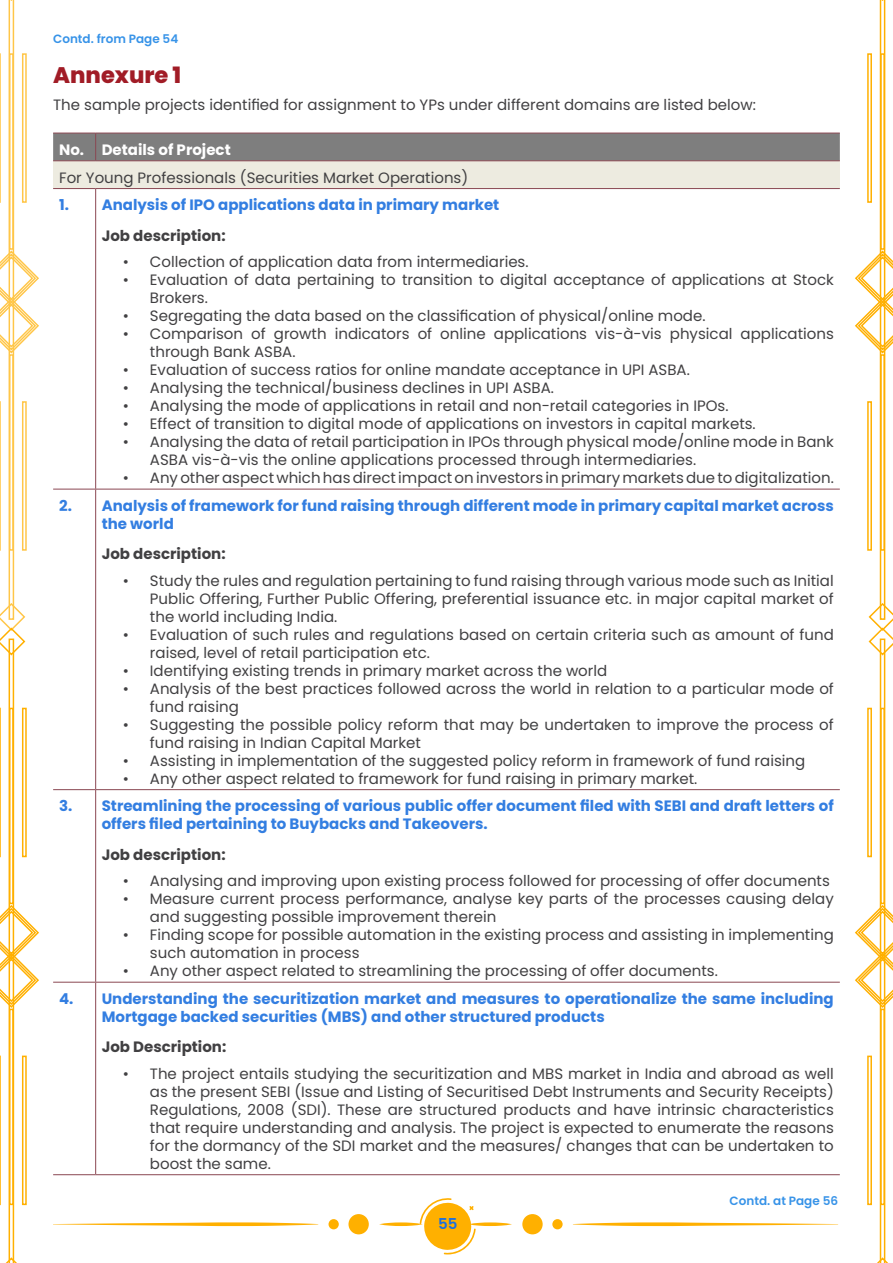
<style>
.page{position:relative;width:893px;height:1263px;background:#fff}
.page>*{position:absolute;margin:0;border:0;box-sizing:border-box;transform-origin:0 0}
.t1{font:800 22.5px "Poppins";color:#a11c26}
.t2{font:15px/18px "Poppins";color:#414042}
.t3{font:700 15px/18px "Poppins";color:#337ee1}
.t4{font:700 15px "Poppins";color:#414042}
.t5{font:700 15px "Poppins";color:#fff}
.t6{font:600 15px "Poppins";color:#1c70de}
.t7{font:600 12px "Poppins";color:#3793e8}
</style>
<div class="page">
<svg style="left:573px;top:1222px;width:265px;height:4px"></svg>
<div style="left:522px;top:1214px;width:21px;height:20px;background:#ffb000;border-radius:50%"></div>
<div style="left:552px;top:1219px;width:11px;height:10px;background:#ffb000;border-radius:50%"></div>
<svg style="left:53px;top:1222px;width:265px;height:4px"></svg>
<div style="left:348px;top:1214px;width:21px;height:20px;background:#ffb000;border-radius:50%"></div>
<div style="left:329px;top:1219px;width:10px;height:10px;background:#ffb000;border-radius:50%"></div>
<svg style="left:379px;top:1198px;width:133px;height:56px"></svg>
<svg style="left:0;top:0;width:39px;height:1263px"></svg>
<svg style="left:855px;top:0;width:38px;height:1263px"></svg>
<div style="left:53px;top:161px;width:787px;height:28px;background:#edebe0"></div>
<div style="left:53px;top:133px;width:787px;height:27px;background:#7e7e7e"></div>
<hr style="left:53px;top:160px;width:43px;height:1px;background:#8a4752">
<hr style="left:96px;top:160px;width:744px;height:1px;background:#8a4752">
<hr style="left:53px;top:188px;width:43px;height:1px;background:#8a4752">
<hr style="left:96px;top:188px;width:744px;height:1px;background:#8a4752">
<hr style="left:95px;top:189px;width:1px;height:300px;background:#8a4752">
<hr style="left:53px;top:489px;width:43px;height:1px;background:#8a4752">
<hr style="left:96px;top:489px;width:744px;height:1px;background:#8a4752">
<hr style="left:95px;top:489px;width:1px;height:300px;background:#8a4752">
<hr style="left:53px;top:789px;width:43px;height:1px;background:#8a4752">
<hr style="left:96px;top:789px;width:744px;height:1px;background:#8a4752">
<hr style="left:95px;top:790px;width:1px;height:192px;background:#8a4752">
<hr style="left:53px;top:982px;width:43px;height:1px;background:#8a4752">
<hr style="left:96px;top:982px;width:744px;height:1px;background:#8a4752">
<hr style="left:95px;top:982px;width:1px;height:192px;background:#8a4752">
<hr style="left:53px;top:1174px;width:43px;height:1px;background:#8a4752">
<hr style="left:96px;top:1174px;width:744px;height:1px;background:#8a4752">
<p class="t7" style="left:53px;top:31px;width:127px">Contd. from Page 54</p>
<h1 class="t1" style="left:53px;top:62px;width:130px">Annexure 1</h1>
<p class="t2" style="left:53px;top:95px;width:704px">The sample projects identified for assignment to YPs under different domains are listed below:</p>
<p class="t5" style="left:59px;top:141px;width:173px">No. Details of Project</p>
<p class="t2" style="left:59px;top:168px;width:411px">For Young Professionals (Securities Market Operations)</p>
<p class="t3" style="left:59px;top:196px;width:442px">1. Analysis of IPO applications data in primary market</p>
<p class="t4" style="left:102px;top:227px;width:125px">Job description:</p>
<p class="t2" style="left:123px;top:253px;width:407px">• Collection of application data from intermediaries.</p>
<p class="t2" style="left:150px;top:271px;width:685px;text-indent:-27px">• Evaluation of data pertaining to transition to digital acceptance of applications at Stock<br>Brokers.</p>
<p class="t2" style="left:123px;top:307px;width:584px">• Segregating the data based on the classification of physical/online mode.</p>
<p class="t2" style="left:150px;top:325px;width:685px;text-indent:-27px">• Comparison of growth indicators of online applications vis-à-vis physical applications through Bank ASBA.</p>
<p class="t2" style="left:123px;top:361px;width:568px">• Evaluation of success ratios for online mandate acceptance in UPI ASBA.</p>
<p class="t2" style="left:123px;top:379px;width:433px">• Analysing the technical/business declines in UPI ASBA.</p>
<p class="t2" style="left:123px;top:397px;width:607px">• Analysing the mode of applications in retail and non-retail categories in IPOs.</p>
<p class="t2" style="left:123px;top:415px;width:634px">• Effect of transition to digital mode of applications on investors in capital markets.</p>
<p class="t2" style="left:150px;top:433px;width:685px;text-indent:-27px">• Analysing the data of retail participation in IPOs through physical mode/online mode in Bank<br>ASBA vis-à-vis the online applications processed through intermediaries.</p>
<p class="t2" style="left:123px;top:469px;width:712px">• Any other aspect which has direct impact on investors in primary markets due to digitalization.</p>
<p class="t3" style="left:102px;top:497px;width:734px;text-indent:-43px">2. Analysis of framework for fund raising through different mode in primary capital market across the world</p>
<p class="t4" style="left:102px;top:545px;width:125px">Job description:</p>
<p class="t2" style="left:150px;top:571px;width:685px;text-align:justify;text-indent:-27px">• Study the rules and regulation pertaining to fund raising through various mode such as Initial Public Offering, Further Public Offering, preferential issuance etc. in major capital market of the world including India.</p>
<p class="t2" style="left:150px;top:625px;width:685px;text-indent:-27px">• Evaluation of such rules and regulations based on certain criteria such as amount of fund raised, level of retail participation etc.</p>
<p class="t2" style="left:123px;top:661px;width:486px">• Identifying existing trends in primary market across the world</p>
<p class="t2" style="left:150px;top:679px;width:685px;text-indent:-27px">• Analysis of the best practices followed across the world in relation to a particular mode of fund raising</p>
<p class="t2" style="left:150px;top:715px;width:685px;text-indent:-27px">• Suggesting the possible policy reform that may be undertaken to improve the process of fund raising in Indian Capital Market</p>
<p class="t2" style="left:123px;top:751px;width:684px">• Assisting in implementation of the suggested policy reform in framework of fund raising</p>
<p class="t2" style="left:123px;top:769px;width:576px">• Any other aspect related to framework for fund raising in primary market.</p>
<p class="t3" style="left:102px;top:797px;width:734px;text-indent:-43px">3. Streamlining the processing of various public offer document filed with SEBI and draft letters of offers filed pertaining to Buybacks and Takeovers.</p>
<p class="t4" style="left:102px;top:846px;width:125px">Job description:</p>
<p class="t2" style="left:123px;top:872px;width:708px">• Analysing and improving upon existing process followed for processing of offer documents</p>
<p class="t2" style="left:150px;top:890px;width:685px;text-indent:-27px">• Measure current process performance, analyse key parts of the processes causing delay and suggesting possible improvement therein</p>
<p class="t2" style="left:150px;top:926px;width:685px;text-indent:-27px">• Finding scope for possible automation in the existing process and assisting in implementing such automation in process</p>
<p class="t2" style="left:123px;top:962px;width:596px">• Any other aspect related to streamlining the processing of offer documents.</p>
<p class="t3" style="left:102px;top:990px;width:734px;text-indent:-43px">4. Understanding the securitization market and measures to operationalize the same including<br>Mortgage backed securities (MBS) and other structured products</p>
<p class="t4" style="left:102px;top:1038px;width:126px">Job Description:</p>
<p class="t2" style="left:150px;top:1064px;width:685px;text-align:justify;text-indent:-27px">• The project entails studying the securitization and MBS market in India and abroad as well as the present SEBI (Issue and Listing of Securitised Debt Instruments and Security Receipts)<br>Regulations, 2008 (SDI). These are structured products and have intrinsic characteristics that require understanding and analysis. The project is expected to enumerate the reasons for the dormancy of the SDI market and the measures/ changes that can be undertaken to boost the same.</p>
<p class="t6" style="left:438px;top:1215px;width:21px">55</p>
<p class="t7" style="left:730px;top:1193px;width:110px">Contd. at Page 56</p>
</div>
